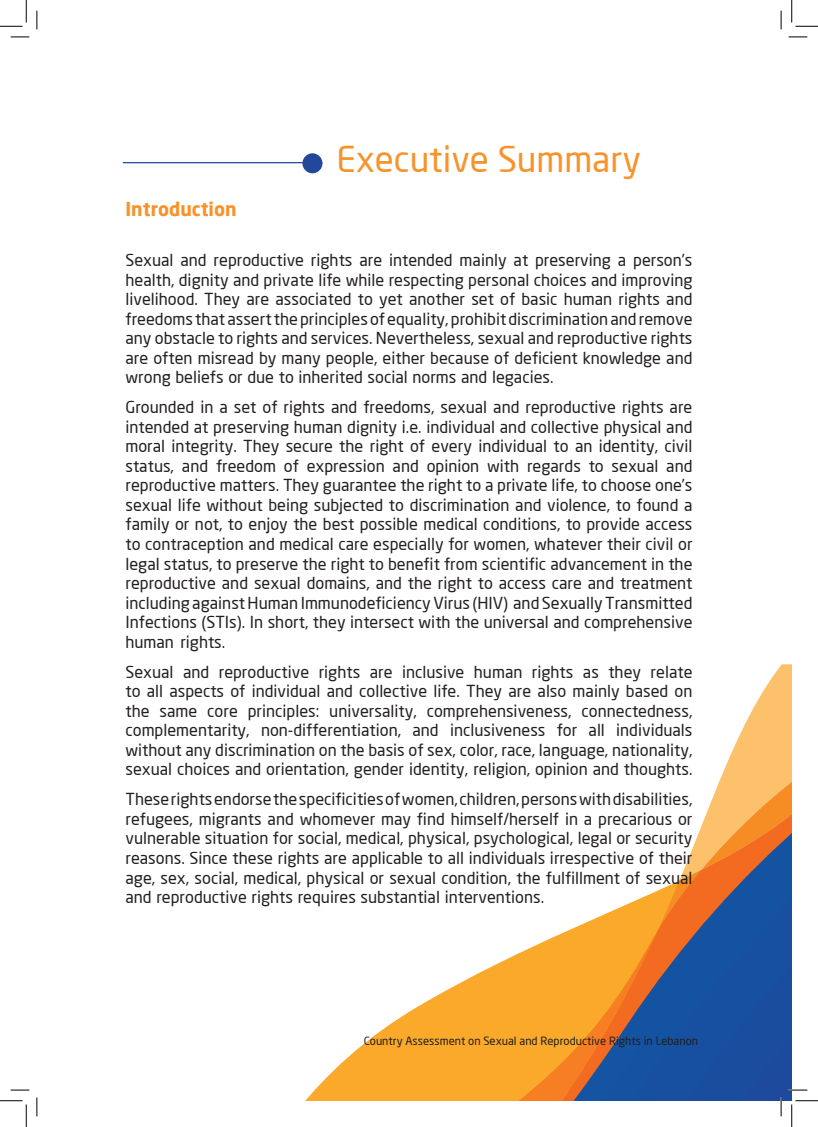
<style>
.page{position:relative;width:818px;height:1127px;background:#fff}
.page>*{position:absolute;margin:0;border:0;box-sizing:border-box;transform-origin:0 0}
.t1{font:35px "Neo Sans";color:#f7932a}
.t2{font:700 18.75px "Neo Sans";color:#f7932a}
.t3{font:16.25px/19.5px "Neo Sans";color:#231f20;text-align:justify}
.t4{font:11.25px "Neo Sans";color:#231f20}
</style>
<div class="page">
<svg style="left:729px;top:664px;width:63px;height:95px"></svg>
<svg style="left:717px;top:759px;width:75px;height:28px;background:#fdc576"></svg>
<svg style="left:306px;top:787px;width:486px;height:313px"></svg>
<svg style="left:499px;top:823px;width:293px;height:277px"></svg>
<div style="left:302px;top:153px;width:20px;height:20px;background:#23489a;border-radius:50%"></div>
<hr style="left:123px;top:162px;width:199px;height:1px;background:#23489a">
<svg style="left:11px;top:36px;width:18px;height:2px"></svg>
<svg style="left:788px;top:36px;width:19px;height:2px"></svg>
<svg style="left:11px;top:1089px;width:18px;height:1px"></svg>
<svg style="left:788px;top:1088px;width:19px;height:2px"></svg>
<svg style="left:36px;top:11px;width:2px;height:18px"></svg>
<svg style="left:36px;top:1097px;width:2px;height:18px"></svg>
<svg style="left:780px;top:11px;width:2px;height:18px"></svg>
<svg style="left:780px;top:1097px;width:2px;height:18px"></svg>
<svg style="left:0;top:0;width:27px;height:27px"></svg>
<svg style="left:0;top:1100px;width:27px;height:26px"></svg>
<svg style="left:791px;top:0;width:27px;height:27px"></svg>
<svg style="left:791px;top:1100px;width:27px;height:26px"></svg>
<h1 class="t1" style="left:336px;top:138px;width:306px">Executive Summary</h1>
<p class="t2" style="left:125px;top:197px;width:113px">Introduction</p>
<p class="t3" style="left:125px;top:250px;width:568px">Sexual and reproductive rights are intended mainly at preserving a person’s health, dignity and private life while respecting personal choices and improving livelihood. They are associated to yet another set of basic human rights and freedoms that assert the principles of equality, prohibit discrimination and remove any obstacle to rights and services. Nevertheless, sexual and reproductive rights are often misread by many people, either because of deficient knowledge and wrong beliefs or due to inherited social norms and legacies.</p>
<p class="t3" style="left:125px;top:397px;width:568px">Grounded in a set of rights and freedoms, sexual and reproductive rights are intended at preserving human dignity i.e. individual and collective physical and moral integrity. They secure the right of every individual to an identity, civil status, and freedom of expression and opinion with regards to sexual and reproductive matters. They guarantee the right to a private life, to choose one’s sexual life without being subjected to discrimination and violence, to found a family or not, to enjoy the best possible medical conditions, to provide access to contraception and medical care especially for women, whatever their civil or legal status, to preserve the right to benefit from scientific advancement in the reproductive and sexual domains, and the right to access care and treatment including against Human Immunodeficiency Virus (HIV) and Sexually Transmitted Infections (STIs). In short, they intersect with the universal and comprehensive human rights.</p>
<p class="t3" style="left:125px;top:661px;width:568px">Sexual and reproductive rights are inclusive human rights as they relate to all aspects of individual and collective life. They are also mainly based on the same core principles: universality, comprehensiveness, connectedness, complementarity, non-differentiation, and inclusiveness for all individuals without any discrimination on the basis of sex, color, race, language, nationality, sexual choices and orientation, gender identity, religion, opinion and thoughts.</p>
<p class="t3" style="left:125px;top:789px;width:568px">These rights endorse the specificities of women, children, persons with disabilities, refugees, migrants and whomever may find himself/herself in a precarious or vulnerable situation for social, medical, physical, psychological, legal or security reasons. Since these rights are applicable to all individuals irrespective of their age, sex, social, medical, physical or sexual condition, the fulfillment of sexual and reproductive rights requires substantial interventions.</p>
<p class="t4" style="left:364px;top:1033px;width:336px">Country Assessment on Sexual and Reproductive Rights in Lebanon</p>
</div>
